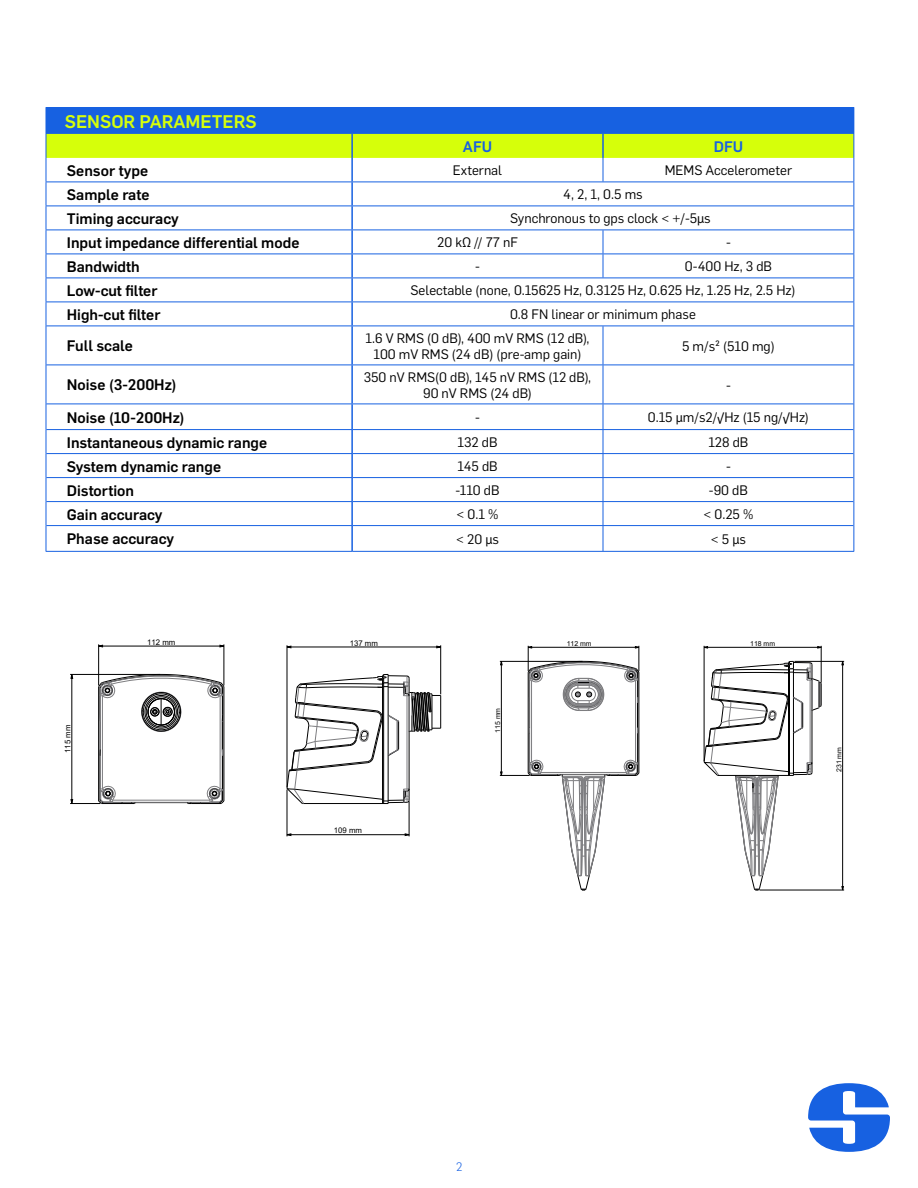
<style>
.page{position:relative;width:918px;height:1188px;background:#fff}
.page>*{position:absolute;margin:0;border:0;box-sizing:border-box;transform-origin:0 0}
.t1{font:500 18px "Flama";color:#d6ff0a}
.t2{font:500 15px "Flama";color:#000}
.t3{font:500 15px "Flama";color:#1761e1}
.t4{font:13.5px/16.2px "Flama";color:#000;text-align:center}
.t5{font:300 12px "Flama";color:#1761e1}
.t6{font:7.8px "Arial";color:#000}
.t7{font:6.9px "Arial";color:#000}
</style>
<div class="page">
<hr style="left:351px;top:326px;width:2px;height:39px;background:#1761e1">
<hr style="left:351px;top:365px;width:2px;height:39px;background:#1761e1">
<hr style="left:351px;top:404px;width:2px;height:25px;background:#1761e1">
<hr style="left:351px;top:430px;width:2px;height:23px;background:#1761e1">
<hr style="left:351px;top:454px;width:2px;height:23px;background:#1761e1">
<hr style="left:351px;top:478px;width:2px;height:23px;background:#1761e1">
<hr style="left:351px;top:502px;width:2px;height:23px;background:#1761e1">
<hr style="left:351px;top:526px;width:2px;height:25px;background:#1761e1">
<hr style="left:46px;top:107px;width:306px;height:1px;background:#1761e1">
<hr style="left:352px;top:107px;width:251px;height:1px;background:#1761e1">
<hr style="left:603px;top:107px;width:251px;height:1px;background:#1761e1">
<svg style="left:46px;top:108px;width:808px;height:218px"></svg>
<hr style="left:46px;top:326px;width:1px;height:39px;background:#1761e1">
<hr style="left:46px;top:365px;width:1px;height:39px;background:#1761e1">
<svg style="left:46px;top:405px;width:1px;height:146px"></svg>
<hr style="left:46px;top:326px;width:306px;height:1px;background:#1761e1">
<hr style="left:46px;top:365px;width:306px;height:1px;background:#1761e1">
<hr style="left:46px;top:404px;width:306px;height:1px;background:#1761e1">
<hr style="left:46px;top:429px;width:306px;height:1px;background:#1761e1">
<hr style="left:46px;top:453px;width:306px;height:1px;background:#1761e1">
<hr style="left:46px;top:477px;width:306px;height:1px;background:#1761e1">
<hr style="left:46px;top:501px;width:306px;height:1px;background:#1761e1">
<hr style="left:46px;top:525px;width:306px;height:1px;background:#1761e1">
<hr style="left:352px;top:326px;width:251px;height:1px;background:#1761e1">
<hr style="left:352px;top:365px;width:251px;height:1px;background:#1761e1">
<hr style="left:352px;top:404px;width:251px;height:1px;background:#1761e1">
<hr style="left:352px;top:429px;width:251px;height:1px;background:#1761e1">
<hr style="left:352px;top:453px;width:251px;height:1px;background:#1761e1">
<hr style="left:352px;top:477px;width:251px;height:1px;background:#1761e1">
<hr style="left:352px;top:501px;width:251px;height:1px;background:#1761e1">
<hr style="left:352px;top:525px;width:251px;height:1px;background:#1761e1">
<hr style="left:603px;top:326px;width:1px;height:39px;background:#1761e1">
<hr style="left:603px;top:365px;width:1px;height:39px;background:#1761e1">
<svg style="left:603px;top:405px;width:1px;height:146px"></svg>
<hr style="left:603px;top:326px;width:250px;height:1px;background:#1761e1">
<hr style="left:853px;top:326px;width:1px;height:39px;background:#1761e1">
<hr style="left:853px;top:365px;width:1px;height:39px;background:#1761e1">
<svg style="left:853px;top:404px;width:1px;height:147px"></svg>
<hr style="left:603px;top:365px;width:250px;height:1px;background:#1761e1">
<hr style="left:603px;top:404px;width:250px;height:1px;background:#1761e1">
<hr style="left:603px;top:429px;width:250px;height:1px;background:#1761e1">
<hr style="left:603px;top:453px;width:250px;height:1px;background:#1761e1">
<hr style="left:603px;top:477px;width:250px;height:1px;background:#1761e1">
<hr style="left:603px;top:501px;width:250px;height:1px;background:#1761e1">
<hr style="left:603px;top:525px;width:250px;height:1px;background:#1761e1">
<hr style="left:46px;top:551px;width:306px;height:1px;background:#1761e1">
<hr style="left:352px;top:551px;width:251px;height:1px;background:#1761e1">
<hr style="left:603px;top:551px;width:251px;height:1px;background:#1761e1">
<svg style="left:219px;top:644px;width:5px;height:4px"></svg>
<svg style="left:286px;top:645px;width:6px;height:4px"></svg>
<hr style="left:113px;top:802px;width:97px;height:1px;background:#7d7d80">
<hr style="left:113px;top:800px;width:97px;height:1px;background:#7d7d80">
<hr style="left:100px;top:696px;width:1px;height:93px;background:#7d7d80">
<hr style="left:98px;top:687px;width:1px;height:114px;background:#000">
<hr style="left:102px;top:696px;width:1px;height:93px;background:#7d7d80">
<hr style="left:220px;top:696px;width:1px;height:93px;background:#7d7d80">
<hr style="left:222px;top:756px;width:1px;height:44px;background:#000">
<hr style="left:224px;top:687px;width:1px;height:114px;background:#000">
<svg style="left:187px;top:785px;width:37px;height:19px"></svg>
<svg style="left:98px;top:785px;width:37px;height:19px"></svg>
<hr style="left:70px;top:803px;width:30px;height:1px;background:#000">
<hr style="left:72px;top:674px;width:1px;height:130px;background:#000">
<hr style="left:98px;top:644px;width:1px;height:41px;background:#000">
<hr style="left:70px;top:674px;width:90px;height:1px;background:#000">
<hr style="left:99px;top:646px;width:125px;height:1px;background:#000">
<hr style="left:224px;top:644px;width:1px;height:41px;background:#000">
<hr style="left:287px;top:834px;width:122px;height:1px;background:#000">
<hr style="left:287px;top:790px;width:1px;height:46px;background:#000">
<hr style="left:287px;top:645px;width:1px;height:142px;background:#000">
<hr style="left:409px;top:801px;width:1px;height:35px;background:#000">
<hr style="left:287px;top:647px;width:154px;height:1px;background:#000">
<hr style="left:440px;top:645px;width:1px;height:49px;background:#000">
<svg style="left:287px;top:674px;width:154px;height:130px"></svg>
<svg style="left:98px;top:673px;width:126px;height:84px"></svg>
<hr style="left:528px;top:672px;width:1px;height:101px;background:#000">
<hr style="left:529px;top:680px;width:1px;height:83px;background:#7d7d80">
<hr style="left:531px;top:680px;width:1px;height:83px;background:#7d7d80">
<hr style="left:639px;top:672px;width:1px;height:101px;background:#000">
<hr style="left:635px;top:680px;width:1px;height:83px;background:#7d7d80">
<hr style="left:637px;top:733px;width:1px;height:40px;background:#000">
<hr style="left:501px;top:661px;width:1px;height:114px;background:#000">
<hr style="left:500px;top:775px;width:30px;height:1px;background:#000">
<hr style="left:500px;top:661px;width:83px;height:1px;background:#000">
<hr style="left:759px;top:890px;width:85px;height:1px;background:#000">
<hr style="left:704px;top:646px;width:1px;height:115px;background:#000">
<hr style="left:821px;top:646px;width:1px;height:36px;background:#000">
<hr style="left:794px;top:661px;width:50px;height:1px;background:#000">
<hr style="left:842px;top:661px;width:1px;height:229px;background:#000">
<hr style="left:704px;top:647px;width:117px;height:1px;background:#000">
<svg style="left:528px;top:759px;width:111px;height:132px"></svg>
<svg style="left:704px;top:661px;width:118px;height:230px"></svg>
<svg style="left:527px;top:646px;width:113px;height:88px"></svg>
<svg style="left:808px;top:1083px;width:82px;height:69px"></svg>
<h1 class="t1" style="left:65px;top:108px;width:193px">SENSOR PARAMETERS</h1>
<p class="t3" style="left:463px;top:135px;width:31px">AFU</p>
<p class="t3" style="left:714px;top:135px;width:31px">DFU</p>
<p class="t2" style="left:67px;top:159px;width:83px">Sensor type</p>
<p class="t4" style="left:453px;top:162px;width:51px">External</p>
<p class="t4" style="left:665px;top:162px;width:129px">MEMS Accelerometer</p>
<p class="t2" style="left:67px;top:183px;width:84px">Sample rate</p>
<p class="t4" style="left:563px;top:186px;width:81px">4, 2, 1, 0.5 ms</p>
<p class="t2" style="left:67px;top:207px;width:113px">Timing accuracy</p>
<p class="t4" style="left:510px;top:210px;width:202px">Synchronous to gps clock &lt; +/-5µs</p>
<p class="t2" style="left:67px;top:231px;width:234px">Input impedance differential mode</p>
<p class="t4" style="left:437px;top:234px;width:82px">20 kΩ // 77 nF</p>
<p class="t4" style="left:726px;top:234px;width:6px">-</p>
<p class="t2" style="left:67px;top:255px;width:74px">Bandwidth</p>
<p class="t4" style="left:475px;top:258px;width:6px">-</p>
<p class="t4" style="left:685px;top:258px;width:89px">0-400 Hz, 3 dB</p>
<p class="t2" style="left:67px;top:279px;width:92px">Low-cut filter</p>
<p class="t4" style="left:411px;top:282px;width:386px">Selectable (none, 0.15625 Hz, 0.3125 Hz, 0.625 Hz, 1.25 Hz, 2.5 Hz)</p>
<p class="t2" style="left:67px;top:303px;width:95px">High-cut filter</p>
<p class="t4" style="left:510px;top:306px;width:187px">0.8 FN linear or minimum phase</p>
<p class="t2" style="left:67px;top:335px;width:68px">Full scale</p>
<p class="t4" style="left:365px;top:329px;width:226px">1.6 V RMS (0 dB), 400 mV RMS (12 dB),<br>100 mV RMS (24 dB) (pre-amp gain)</p>
<p class="t4" style="left:682px;top:337px;width:94px">5 m/s² (510 mg)</p>
<p class="t2" style="left:67px;top:374px;width:111px">Noise (3-200Hz)</p>
<p class="t4" style="left:364px;top:368px;width:229px">350 nV RMS(0 dB), 145 nV RMS (12 dB),<br>90 nV RMS (24 dB)</p>
<p class="t4" style="left:726px;top:376px;width:6px">-</p>
<p class="t2" style="left:67px;top:406px;width:119px">Noise (10-200Hz)</p>
<p class="t4" style="left:475px;top:409px;width:6px">-</p>
<p class="t4" style="left:648px;top:409px;width:163px">0.15 µm/s2/√Hz (15 ng/√Hz)</p>
<p class="t2" style="left:67px;top:431px;width:202px">Instantaneous dynamic range</p>
<p class="t4" style="left:458px;top:433px;width:41px">132 dB</p>
<p class="t4" style="left:708px;top:433px;width:41px">128 dB</p>
<p class="t2" style="left:67px;top:455px;width:156px">System dynamic range</p>
<p class="t4" style="left:457px;top:457px;width:42px">145 dB</p>
<p class="t4" style="left:726px;top:457px;width:6px">-</p>
<p class="t2" style="left:67px;top:479px;width:69px">Distortion</p>
<p class="t4" style="left:455px;top:481px;width:46px">-110 dB</p>
<p class="t4" style="left:709px;top:481px;width:41px">-90 dB</p>
<p class="t2" style="left:67px;top:503px;width:97px">Gain accuracy</p>
<p class="t4" style="left:457px;top:505px;width:44px">&lt; 0.1 %</p>
<p class="t4" style="left:703px;top:505px;width:51px">&lt; 0.25 %</p>
<p class="t2" style="left:67px;top:528px;width:109px">Phase accuracy</p>
<p class="t4" style="left:456px;top:530px;width:44px">&lt; 20 µs</p>
<p class="t4" style="left:711px;top:530px;width:37px">&lt; 5 µs</p>
<p class="t6" style="left:62px;top:753px;width:30px;rotate:-90deg">115 mm</p>
<p class="t6" style="left:147px;top:637px;width:30px">112 mm</p>
<p class="t6" style="left:350px;top:637px;width:30px">137 mm</p>
<p class="t7" style="left:567px;top:639px;width:26px">112 mm</p>
<p class="t6" style="left:334px;top:825px;width:30px">109 mm</p>
<p class="t7" style="left:493px;top:733px;width:26px;rotate:-90deg">115 mm</p>
<p class="t7" style="left:750px;top:639px;width:26px">118 mm</p>
<p class="t7" style="left:834px;top:772px;width:26px;rotate:-90deg">231 mm</p>
<p class="t5" style="left:456px;top:1158px;width:8px">2</p>
</div>
